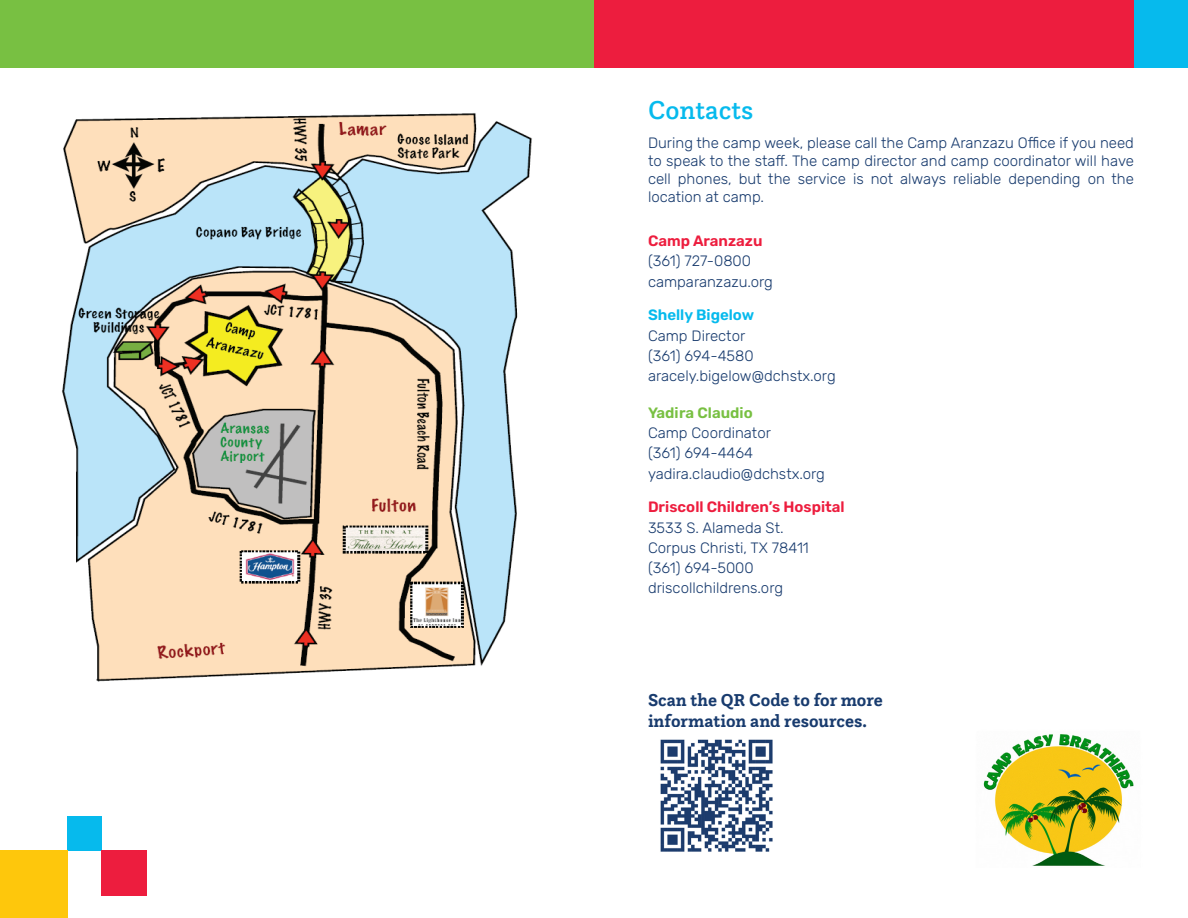
<style>
.page{position:relative;width:1188px;height:918px;background:#fff}
.page>*{position:absolute;margin:0;border:0;box-sizing:border-box;transform-origin:0 0}
.t1{font:500 27px "Questa Slab";color:#06baed}
.t2{font:700 18px/21px "Questa Slab";color:#183b6e}
.t3{font:300 15px/18px "Rubik";color:#183b6e;text-align:justify}
.t4{font:600 15px "Rubik";color:#ed1d3e}
.t5{font:600 15px "Rubik";color:#06baed}
.t6{font:600 15px "Rubik";color:#78c042}
</style>
<div class="page">
<img style="left:62px;top:113px;width:470px;height:568px">
<div style="left:0;top:0;width:594px;height:68px;background:#78c042"></div>
<div style="left:594px;top:0;width:594px;height:68px;background:#ed1d3e"></div>
<div style="left:1134px;top:0;width:54px;height:68px;background:#06baed"></div>
<div style="left:68px;top:816px;width:34px;height:34px;background:#06baed"></div>
<div style="left:102px;top:850px;width:45px;height:46px;background:#ed1d3e"></div>
<div style="left:0;top:850px;width:68px;height:68px;background:#fec70c"></div>
<img style="left:660px;top:739px;width:113px;height:113px">
<img style="left:983px;top:734px;width:151px;height:132px">
<p class="t1" style="left:648px;top:93px;width:107px">Contacts</p>
<p class="t3" style="left:648px;top:134px;width:488px">During the camp week, please call the Camp Aranzazu Office if you need to speak to the staff. The camp director and camp coordinator will have cell phones, but the service is not always reliable depending on the location at camp.</p>
<p class="t4" style="left:648px;top:233px;width:116px">Camp Aranzazu</p>
<p class="t3" style="left:648px;top:253px;width:105px">(361) 727-0800</p>
<p class="t3" style="left:648px;top:273px;width:127px">camparanzazu.org</p>
<p class="t5" style="left:648px;top:307px;width:108px">Shelly Bigelow</p>
<p class="t3" style="left:648px;top:327px;width:99px">Camp Director</p>
<p class="t3" style="left:648px;top:347px;width:107px">(361) 694-4580</p>
<p class="t3" style="left:648px;top:367px;width:189px">aracely.bigelow@dchstx.org</p>
<p class="t6" style="left:648px;top:404px;width:106px">Yadira Claudio</p>
<p class="t3" style="left:648px;top:424px;width:124px">Camp Coordinator</p>
<p class="t3" style="left:648px;top:445px;width:107px">(361) 694-4464</p>
<p class="t3" style="left:648px;top:465px;width:178px">yadira.claudio@dchstx.org</p>
<p class="t4" style="left:648px;top:499px;width:198px">Driscoll Children’s Hospital</p>
<p class="t3" style="left:648px;top:519px;width:137px">3533 S. Alameda St.</p>
<p class="t3" style="left:648px;top:539px;width:162px">Corpus Christi, TX 78411</p>
<p class="t3" style="left:648px;top:559px;width:107px">(361) 694-5000</p>
<p class="t3" style="left:648px;top:580px;width:137px">driscollchildrens.org</p>
<p class="t2" style="left:648px;top:689px;width:236px">Scan the QR Code to for more information and resources.</p>
</div>
